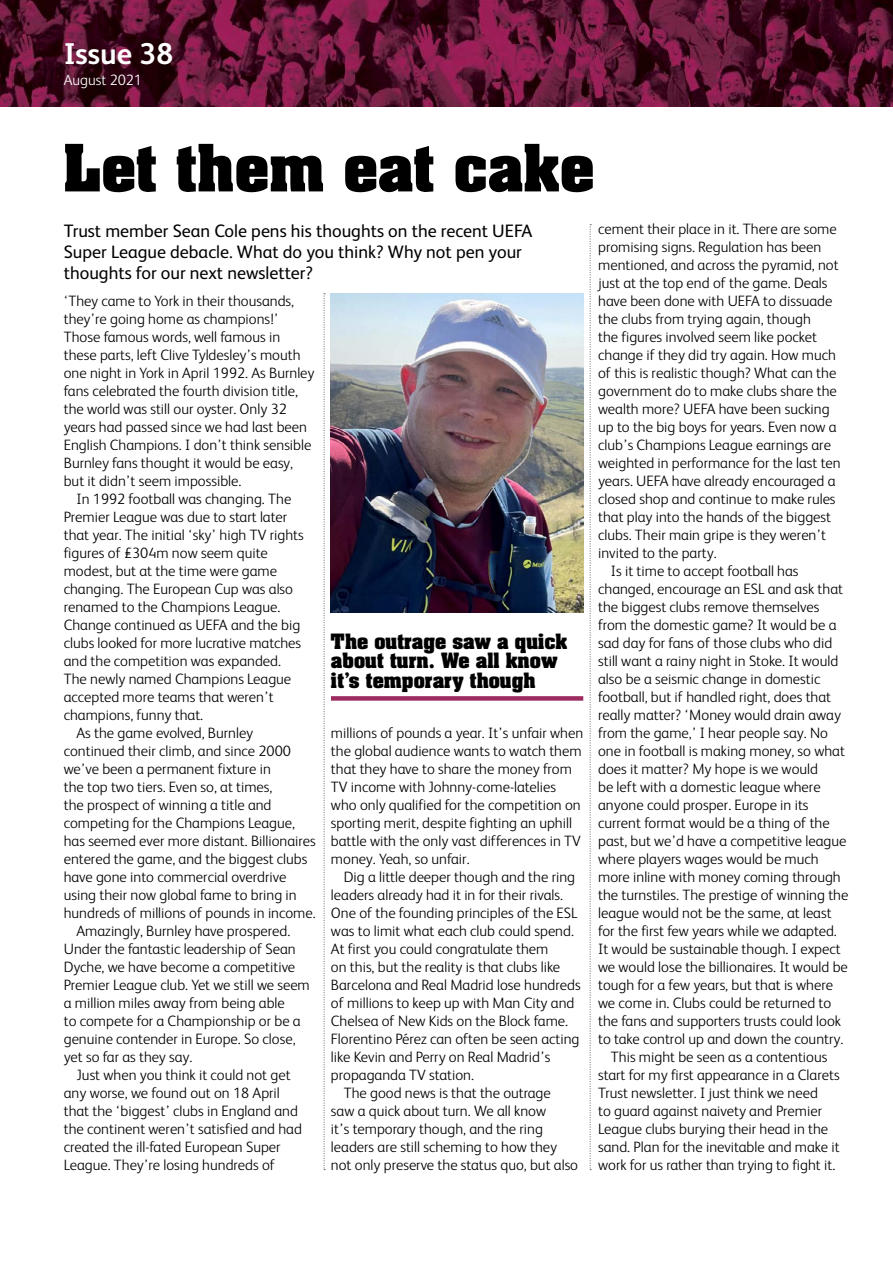
<style>
.page{position:relative;width:893px;height:1263px;background:#fff}
.page>*{position:absolute;margin:0;border:0;box-sizing:border-box;transform-origin:0 0}
.Headline_basic{font:700 55.5px "Aachen LT";color:#000}
.t1{font:700 30px "FS Albert";color:#fff}
.Chair_standfirst{font:18px/21px "FS Albert";color:#000}
.t2{font:700 18px/19.5px "Aachen LT";color:#000}
.Basic_Body_text{font:300 15px/18px "FS Albert";color:#000}
.t3{font:300 15px "FS Albert";color:#fff}
</style>
<div class="page">
<img style="left:331px;top:293px;width:252px;height:319px">
<div style="left:331px;top:696px;width:252px;height:5px;background:#9d2b60"></div>
<img style="left:0;top:0;width:893px;height:106px">
<svg style="left:324px;top:293px;width:1px;height:877px"></svg>
<svg style="left:590px;top:224px;width:1px;height:946px"></svg>
<p class="t1" style="left:64px;top:36px;width:111px">Issue 38</p>
<p class="t3" style="left:64px;top:71px;width:80px">August 2021</p>
<p class="Headline_basic" style="left:64px;top:128px;width:532px">Let them eat cake</p>
<p class="Chair_standfirst" style="left:64px;top:220px;width:470px">Trust member Sean Cole pens his thoughts on the recent UEFA<br>Super League debacle. What do you think? Why not pen your thoughts for our next newsletter?</p>
<p class="Basic_Body_text" style="left:64px;top:292px;width:252px">‘They came to York in their thousands, they’re going home as champions!’ Those famous words, well famous in these parts, left Clive Tyldesley’s mouth one night in York in April 1992. As Burnley fans celebrated the fourth division title, the world was still our oyster. Only 32 years had passed since we had last been English Champions. I don’t think sensible Burnley fans thought it would be easy, but it didn’t seem impossible.</p>
<p class="Basic_Body_text" style="left:64px;top:490px;width:241px;text-indent:13px">In 1992 football was changing. The Premier League was due to start later that year. The initial ‘sky’ high TV rights figures of £304m now seem quite modest, but at the time were game changing. The European Cup was also renamed to the Champions League.<br>Change continued as UEFA and the big clubs looked for more lucrative matches and the competition was expanded.<br>The newly named Champions League accepted more teams that weren’t champions, funny that.</p>
<p class="Basic_Body_text" style="left:64px;top:724px;width:254px;text-indent:13px">As the game evolved, Burnley continued their climb, and since 2000 we’ve been a permanent fixture in<br>the top two tiers. Even so, at times,<br>the prospect of winning a title and competing for the Champions League, has seemed ever more distant. Billionaires entered the game, and the biggest clubs have gone into commercial overdrive using their now global fame to bring in hundreds of millions of pounds in income.</p>
<p class="Basic_Body_text" style="left:64px;top:922px;width:248px;text-indent:13px">Amazingly, Burnley have prospered.<br>Under the fantastic leadership of Sean Dyche, we have become a competitive Premier League club. Yet we still we seem a million miles away from being able<br>to compete for a Championship or be a genuine contender in Europe. So close, yet so far as they say.</p>
<p class="Basic_Body_text" style="left:64px;top:1066px;width:240px;text-indent:13px">Just when you think it could not get any worse, we found out on 18 April that the ‘biggest’ clubs in England and the continent weren’t satisfied and had created the ill-fated European Super League. They’re losing hundreds of</p>
<p class="Basic_Body_text" style="left:598px;top:220px;width:244px">cement their place in it. There are some promising signs. Regulation has been mentioned, and across the pyramid, not just at the top end of the game. Deals have been done with UEFA to dissuade the clubs from trying again, though<br>the figures involved seem like pocket change if they did try again. How much of this is realistic though? What can the government do to make clubs share the wealth more? UEFA have been sucking up to the big boys for years. Even now a club’s Champions League earnings are weighted in performance for the last ten years. UEFA have already encouraged a closed shop and continue to make rules that play into the hands of the biggest clubs. Their main gripe is they weren’t invited to the party.</p>
<p class="Basic_Body_text" style="left:598px;top:562px;width:252px;text-indent:13px">Is it time to accept football has changed, encourage an ESL and ask that the biggest clubs remove themselves from the domestic game? It would be a sad day for fans of those clubs who did still want a rainy night in Stoke. It would also be a seismic change in domestic football, but if handled right, does that really matter? ‘Money would drain away from the game,’ I hear people say. No one in football is making money, so what does it matter? My hope is we would<br>be left with a domestic league where anyone could prosper. Europe in its current format would be a thing of the past, but we’d have a competitive league where players wages would be much more inline with money coming through the turnstiles. The prestige of winning the league would not be the same, at least for the first few years while we adapted.<br>It would be sustainable though. I expect we would lose the billionaires. It would be tough for a few years, but that is where we come in. Clubs could be returned to the fans and supporters trusts could look to take control up and down the country.</p>
<p class="Basic_Body_text" style="left:598px;top:1048px;width:243px;text-indent:13px">This might be seen as a contentious start for my first appearance in a Clarets Trust newsletter. I just think we need<br>to guard against naivety and Premier League clubs burying their head in the sand. Plan for the inevitable and make it work for us rather than trying to fight it.</p>
<p class="t2" style="left:331px;top:631px;width:238px">The outrage saw a quick about turn. We all know it’s temporary though</p>
<p class="Basic_Body_text" style="left:331px;top:724px;width:254px">millions of pounds a year. It’s unfair when the global audience wants to watch them that they have to share the money from TV income with Johnny-come-latelies who only qualified for the competition on sporting merit, despite fighting an uphill battle with the only vast differences in TV money. Yeah, so unfair.</p>
<p class="Basic_Body_text" style="left:331px;top:868px;width:251px;text-indent:13px">Dig a little deeper though and the ring leaders already had it in for their rivals.<br>One of the founding principles of the ESL was to limit what each club could spend.<br>At first you could congratulate them<br>on this, but the reality is that clubs like Barcelona and Real Madrid lose hundreds of millions to keep up with Man City and Chelsea of New Kids on the Block fame.<br>Florentino Pérez can often be seen acting like Kevin and Perry on Real Madrid’s propaganda TV station.</p>
<p class="Basic_Body_text" style="left:331px;top:1084px;width:249px;text-indent:13px">The good news is that the outrage<br>saw a quick about turn. We all know<br>it’s temporary though, and the ring leaders are still scheming to how they not only preserve the status quo, but also</p>
</div>
